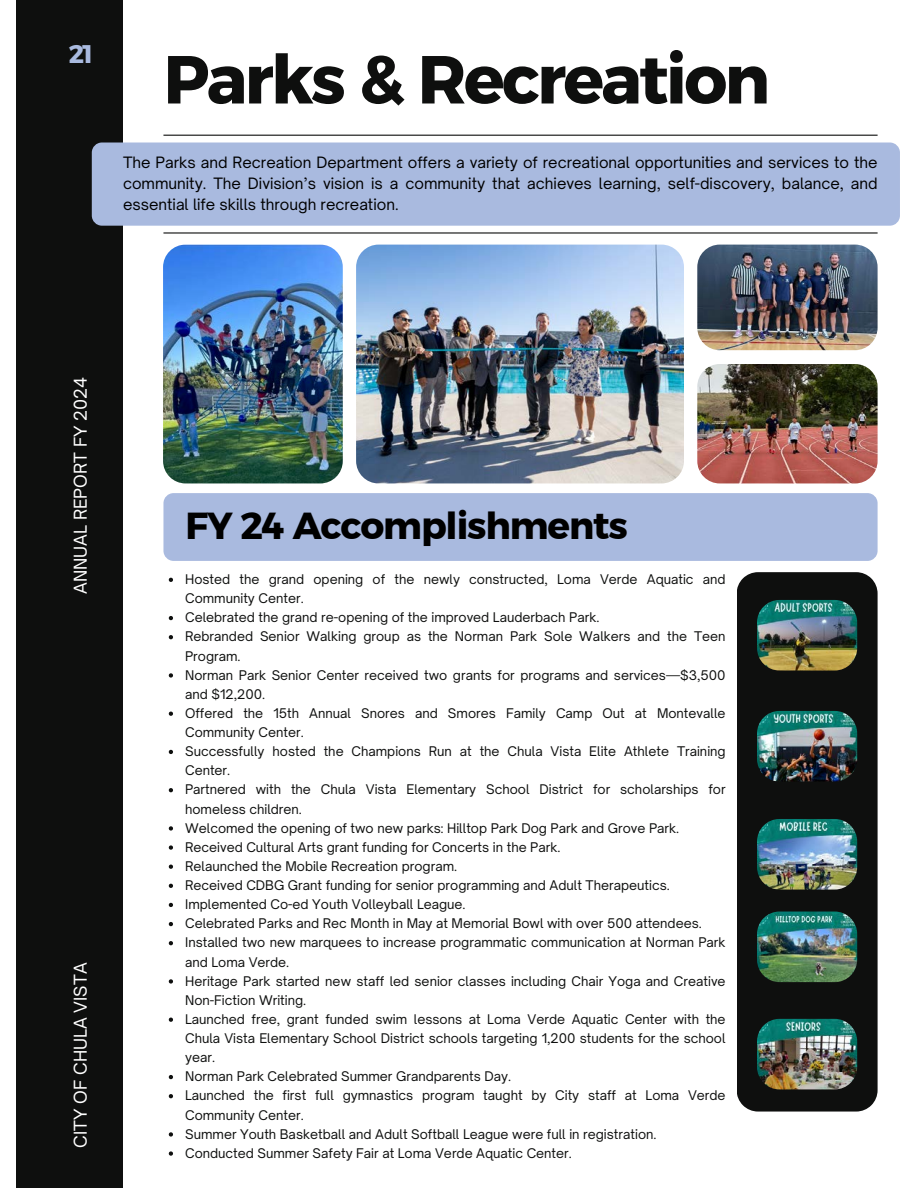
<style>
.page{position:relative;width:918px;height:1188px;background:#fff}
.page>*{position:absolute;margin:0;border:0;box-sizing:border-box;transform-origin:0 0}
.t1{font:67.8px "Kief Montaser Bold";letter-spacing:-.04em;color:#0e0f0e}
.t2{font:37.5px "Kief Montaser Bold";letter-spacing:-.03em;color:#000}
.t3{font:25.35px "Kief Montaser Bold";color:#a9badf}
.t4{font:16.95px "Open Sauce One";color:#fff}
.t5{font:15px/21.3px "Open Sauce One";color:#000;text-align:justify}
.t6{font:12.75px/19px "Open Sauce One";color:#0e0f0e}
</style>
<div class="page">
<div style="left:163px;top:493px;width:715px;height:68px;background:#a9badf;border-radius:10px"></div>
<div style="left:16px;top:0;width:107px;height:1188px;background:#0e0f0e"></div>
<img style="left:163px;top:245px;width:180px;height:238px;border-radius:22px">
<hr style="left:163px;top:135px;width:715px;height:1px;background:#0e0f0e">
<div style="left:92px;top:143px;width:808px;height:83px;background:#a9badf;border-radius:10px"></div>
<hr style="left:163px;top:232px;width:715px;height:2px;background:#0e0f0e">
<img style="left:356px;top:245px;width:327px;height:238px;border-radius:22px">
<img style="left:697px;top:245px;width:180px;height:105px;border-radius:22px">
<img style="left:697px;top:364px;width:180px;height:119px;border-radius:22px">
<div style="left:737px;top:572px;width:141px;height:540px;background:#0e0f0e"></div>
<img style="left:757px;top:600px;width:100px;height:71px;border-radius:22px">
<img style="left:757px;top:711px;width:100px;height:71px;border-radius:22px">
<img style="left:757px;top:819px;width:100px;height:71px;border-radius:22px">
<img style="left:757px;top:912px;width:100px;height:70px;border-radius:22px">
<img style="left:757px;top:1019px;width:100px;height:70px;border-radius:22px">
<svg style="left:169px;top:578px;width:4px;height:4px"></svg>
<svg style="left:169px;top:616px;width:4px;height:4px"></svg>
<svg style="left:169px;top:635px;width:4px;height:4px"></svg>
<svg style="left:169px;top:673px;width:4px;height:5px"></svg>
<svg style="left:169px;top:712px;width:4px;height:4px"></svg>
<svg style="left:169px;top:750px;width:4px;height:4px"></svg>
<svg style="left:169px;top:788px;width:4px;height:4px"></svg>
<svg style="left:169px;top:826px;width:4px;height:5px"></svg>
<svg style="left:169px;top:845px;width:4px;height:5px"></svg>
<svg style="left:169px;top:865px;width:4px;height:4px"></svg>
<svg style="left:169px;top:884px;width:4px;height:4px"></svg>
<svg style="left:169px;top:903px;width:4px;height:4px"></svg>
<svg style="left:169px;top:922px;width:4px;height:4px"></svg>
<svg style="left:169px;top:941px;width:4px;height:4px"></svg>
<svg style="left:169px;top:979px;width:4px;height:5px"></svg>
<svg style="left:169px;top:1018px;width:4px;height:4px"></svg>
<svg style="left:169px;top:1075px;width:4px;height:4px"></svg>
<svg style="left:169px;top:1094px;width:4px;height:4px"></svg>
<svg style="left:169px;top:1132px;width:4px;height:5px"></svg>
<svg style="left:169px;top:1151px;width:4px;height:5px"></svg>
<h1 class="t3" style="left:69px;top:39px;width:26px">21</h1>
<p class="t1" style="left:163px;top:38px;width:608px">Parks &amp; Recreation</p>
<h3 class="t5" style="left:123px;top:151px;width:756px">The Parks and Recreation Department offers a variety of recreational opportunities and services to the community. The Division’s vision is a community that achieves learning, self-discovery, balance, and essential life skills through recreation.</h3>
<p class="t4" style="left:70px;top:594px;width:219px;rotate:-90deg">ANNUAL REPORT FY 2024</p>
<h4 class="t4" style="left:70px;top:1148px;width:186px;rotate:-90deg">CITY OF CHULA VISTA</h4>
<h3 class="t2" style="left:185px;top:503px;width:444px">FY 24 Accomplishments</h3>
<h2 class="t6" style="left:185px;top:570px;width:542px">Hosted the grand opening of the newly constructed, Loma Verde Aquatic and<br>Community Center.</h2>
<p class="t6" style="left:185px;top:608px;width:416px">Celebrated the grand re-opening of the improved Lauderbach Park.</p>
<p class="t6" style="left:185px;top:627px;width:542px">Rebranded Senior Walking group as the Norman Park Sole Walkers and the Teen<br>Program.</p>
<p class="t6" style="left:185px;top:665px;width:542px">Norman Park Senior Center received two grants for programs and services—$3,500 and $12,200.</p>
<p class="t6" style="left:185px;top:704px;width:542px">Offered the 15th Annual Snores and Smores Family Camp Out at Montevalle<br>Community Center.</p>
<p class="t6" style="left:185px;top:742px;width:542px">Successfully hosted the Champions Run at the Chula Vista Elite Athlete Training<br>Center.</p>
<p class="t6" style="left:185px;top:780px;width:542px">Partnered with the Chula Vista Elementary School District for scholarships for homeless children.</p>
<p class="t6" style="left:185px;top:818px;width:496px">Welcomed the opening of two new parks: Hilltop Park Dog Park and Grove Park.</p>
<p class="t6" style="left:185px;top:837px;width:377px">Received Cultural Arts grant funding for Concerts in the Park.</p>
<p class="t6" style="left:185px;top:857px;width:274px">Relaunched the Mobile Recreation program.</p>
<p class="t6" style="left:185px;top:876px;width:486px">Received CDBG Grant funding for senior programming and Adult Therapeutics.</p>
<p class="t6" style="left:185px;top:895px;width:282px">Implemented Co-ed Youth Volleyball League.</p>
<p class="t6" style="left:185px;top:914px;width:518px">Celebrated Parks and Rec Month in May at Memorial Bowl with over 500 attendees.</p>
<p class="t6" style="left:185px;top:933px;width:542px">Installed two new marquees to increase programmatic communication at Norman Park and Loma Verde.</p>
<p class="t6" style="left:185px;top:971px;width:542px">Heritage Park started new staff led senior classes including Chair Yoga and Creative<br>Non-Fiction Writing.</p>
<p class="t6" style="left:185px;top:1010px;width:542px;text-align:justify">Launched free, grant funded swim lessons at Loma Verde Aquatic Center with the Chula Vista Elementary School District schools targeting 1,200 students for the school year.</p>
<p class="t6" style="left:185px;top:1067px;width:328px">Norman Park Celebrated Summer Grandparents Day.</p>
<p class="t6" style="left:185px;top:1086px;width:542px">Launched the first full gymnastics program taught by City staff at Loma Verde<br>Community Center.</p>
<p class="t6" style="left:185px;top:1124px;width:473px">Summer Youth Basketball and Adult Softball League were full in registration.</p>
<p class="t6" style="left:185px;top:1143px;width:388px">Conducted Summer Safety Fair at Loma Verde Aquatic Center.</p>
</div>
